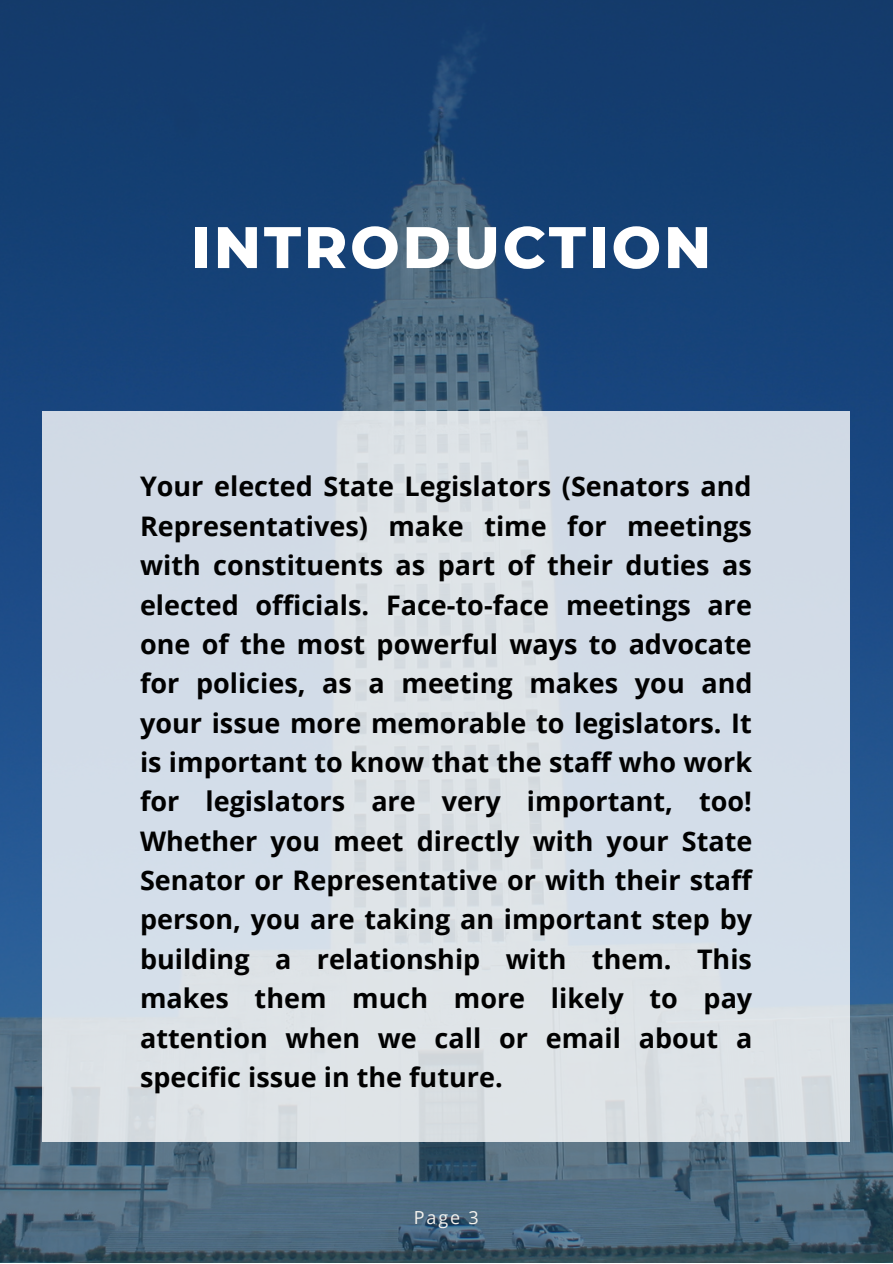
<style>
.page{position:relative;width:893px;height:1264px;background:#fff}
.page>*{position:absolute;margin:0;border:0;box-sizing:border-box;transform-origin:0 0}
.t1{font:800 58.5px "Montserrat";letter-spacing:.05em;color:#fff}
.t2{font:700 27px/39.3px "Open Sans";color:#010101;text-align:justify}
.t3{font:18px "Open Sans";color:#f6f4ef}
</style>
<div class="page">
<img style="left:0;top:0;width:892px;height:1262px">
<div style="left:43px;top:411px;width:806px;height:730px;background:#d4dde7"></div>
<h1 class="t1" style="left:191px;top:211px;width:521px">INTRODUCTION</h1>
<p class="t2" style="left:140px;top:466px;width:614px">Your elected State Legislators (Senators and Representatives) make time for meetings with constituents as part of their duties as elected officials. Face-to-face meetings are one of the most powerful ways to advocate for policies, as a meeting makes you and your issue more memorable to legislators. It is important to know that the staff who work for legislators are very important, too!<br>Whether you meet directly with your State Senator or Representative or with their staff person, you are taking an important step by building a relationship with them. This makes them much more likely to pay attention when we call or email about a specific issue in the future.</p>
<p class="t3" style="left:414px;top:1204px;width:66px">Page 3</p>
</div>
